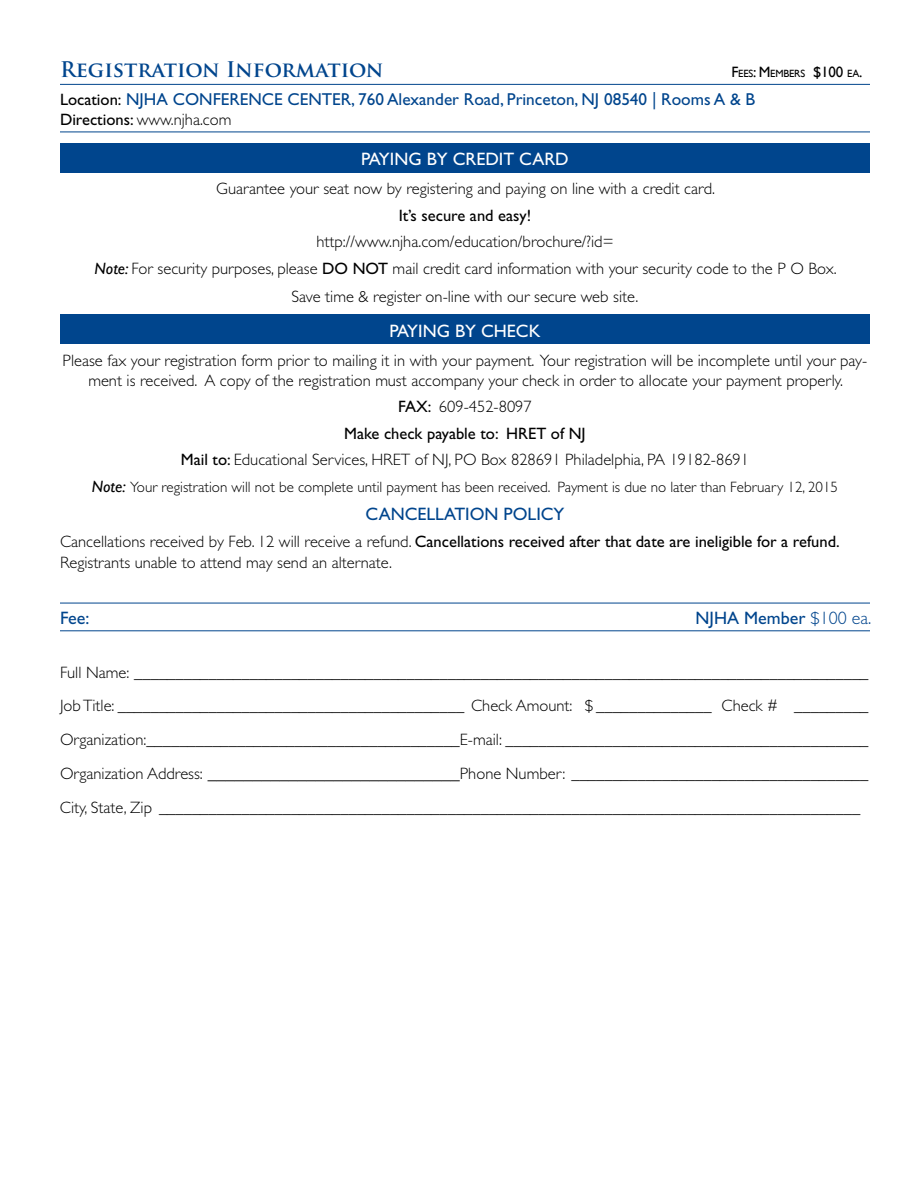
<style>
.page{position:relative;width:918px;height:1188px;background:#fff}
.page>*{position:absolute;margin:0;border:0;box-sizing:border-box;transform-origin:0 0}
.t1{font:700 21px "Trajan Pro";letter-spacing:-.005em;color:#00458d}
.t2{font:18px "Gill Sans";color:#00458d}
.t3{font:18px "Gill Sans";color:#fff}
.t4{font:17.25px "Gill Sans";color:#00458d}
.t5{font:300 16.5px/33.8px "Gill Sans";color:#000}
.t6{font:16.5px/26.5px "Gill Sans";color:#000;text-align:right}
.t7{font:300 15px "Gill Sans";color:#000}
.t8{font:10.5px "Gill Sans";letter-spacing:-.015em;color:#000}
.s1{font-size:15px}
.s2{font-size:16.5px;color:#000}
.s3{font-style:inherit}
.s4{font-weight:400}
.s5{font-weight:400;font-style:italic}
.s6{font-weight:300}
.s7{font-weight:400;font-style:italic;font-size:16.5px}
.s8{font-size:18px}
</style>
<div class="page">
<div style="left:60px;top:144px;width:810px;height:29px;background:#00458d"></div>
<div style="left:60px;top:314px;width:810px;height:29px;background:#00458d"></div>
<hr style="left:60px;top:84px;width:810px;height:1px;background:#00458d">
<hr style="left:60px;top:132px;width:810px;height:1px;background:#00458d">
<hr style="left:60px;top:603px;width:810px;height:1px;background:#00458d">
<hr style="left:60px;top:630px;width:810px;height:1px;background:#00458d">
<p class="t1" style="left:60px;top:57px;width:325px">Registration Information</p>
<p class="t8" style="left:731px;top:68px;width:133px"><span class="s1">F</span>EES<span class="s1">: M</span>EMBERS <span class="s1">$100</span> EA<span class="s1">.</span></p>
<p class="t4" style="left:60px;top:89px;width:697px"><span class="s2">Location:</span> NJHA Con ferenc e Center<span class="s3">,</span> 760 Alexander Road, Princeton, NJ 08540 | Rooms A &amp; B</p>
<p class="t5" style="left:60px;top:103px;width:173px"><span class="s4">Directions:</span> www.njha.com</p>
<p class="t3" style="left:361px;top:149px;width:209px">PAYING BY CREDIT CARD</p>
<p class="t5" style="left:216px;top:172px;width:500px">Guarantee your seat now by registering and paying on line with a credit card.</p>
<p class="t6" style="left:399px;top:202px;width:134px">It’s secure and easy!</p>
<p class="t5" style="left:95px;top:229px;width:744px;line-height:26.5px;text-align:center">http://www.njha.com/education/brochure/?id=<br><span class="s5">Note:</span> For security purposes, please <span class="s4">DO NOT</span> mail credit card information with your security code to the P O Box.</p>
<p class="t5" style="left:292px;top:280px;width:348px">Save time &amp; register on-line with our secure web site.</p>
<p class="t3" style="left:390px;top:321px;width:152px">PAYING BY CHECK</p>
<p class="t5" style="left:63px;top:351px;width:806px;line-height:19.8px;text-align:center">Please fax your registration form prior to mailing it in with your payment. Your registration will be incomplete until your pay&shy;ment is received. A copy of the registration must accompany your check in order to allocate your payment properly.</p>
<p class="t6" style="left:344px;top:393px;width:189px">FAX: <span class="s6">609-452-8097<br></span>Make check payable to: HRET</p>
<p class="t5" style="left:181px;top:420px;width:570px;line-height:26.5px;text-indent:370px"><span class="s4">of NJ<br>Mail to:</span> Educational Services, HRET of NJ, PO Box 828691 Philadelphia, PA 19182-8691</p>
<p class="t7" style="left:92px;top:478px;width:748px"><span class="s7">Note:</span> Your registration will not be complete until payment has been received. Payment is due no later than February 12, 2015</p>
<p class="t2" style="left:365px;top:504px;width:201px">CANCELLATION POLICY</p>
<p class="t5" style="left:60px;top:531px;width:781px;line-height:21.6px">Cancellations received by Feb. 12 will receive a refund. <span class="s4">Cancellations received after that date are ineligible for a refund.<br></span>Registrants unable to attend may send an alternate.</p>
<p class="t2" style="left:60px;top:607px;width:31px">Fee:</p>
<p class="t2" style="left:696px;top:607px;width:177px">NJHA Member <span class="s6">$100 ea.</span></p>
<p class="t5" style="left:60px;top:655px;width:810px">Full Name: _________________________________________________________________________________________ Job Title: __________________________________________ Check Amount: $ ______________ Check # Organization:______________________________________E-mail: ____________________________________________ Organization Address: <span class="s8">____________________________</span>Phone Number: ____________________________________ City, State, Zip _____________________________________________________________________________________</p>
</div>
